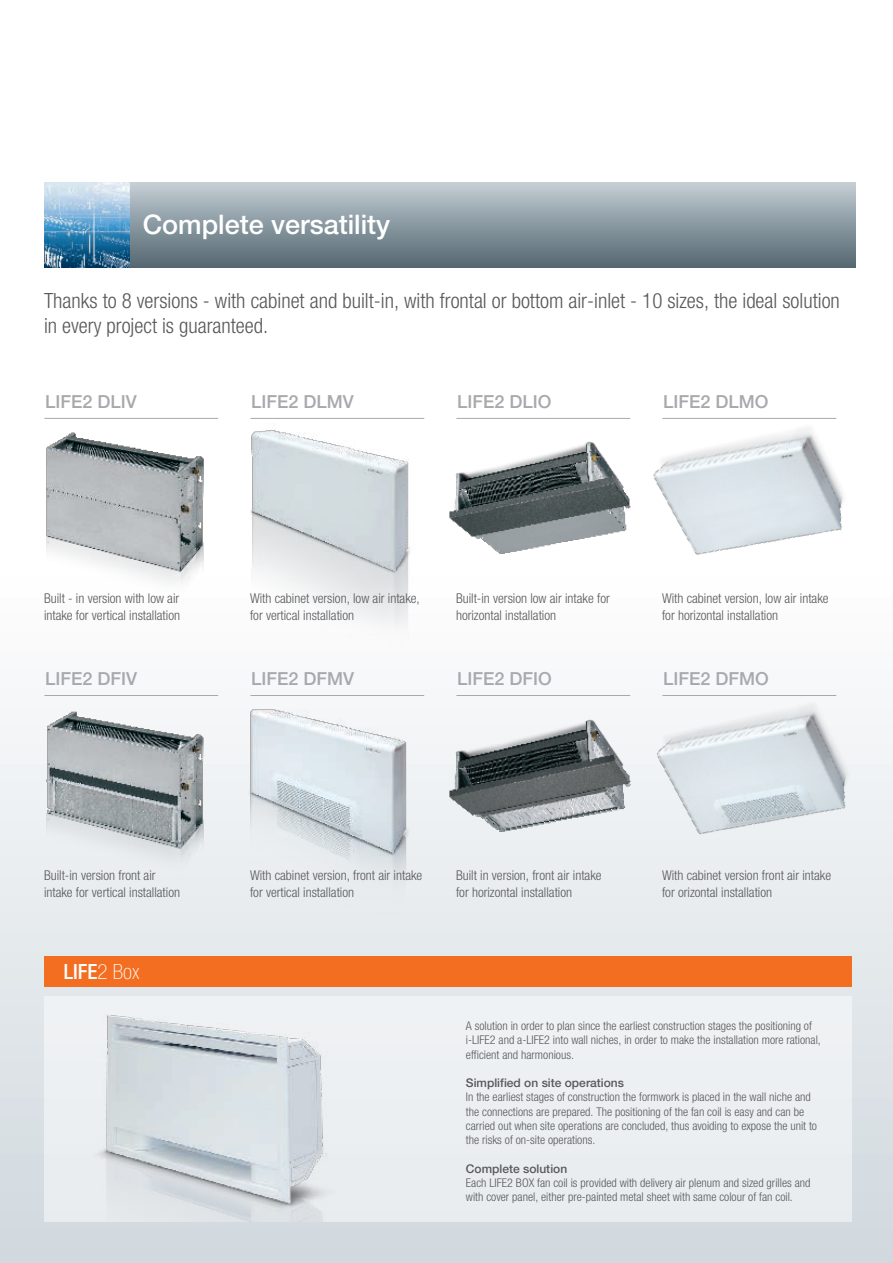
<style>
.page{position:relative;width:893px;height:1263px;background:#fff}
.page>*{position:absolute;margin:0;border:0;box-sizing:border-box;transform-origin:0 0}
.t1{font:500 27px "Helvetica Neue";color:#fff}
.t2{font:300 condensed 21px/25.5px "Helvetica Neue";color:#57585a}
.t3{font:500 condensed 21px "Helvetica Neue";color:#fff}
.t4{font:500 18px "Helvetica Neue";color:#a8a9ad}
.t5{font:300 condensed 13.5px/16.5px "Helvetica Neue";color:#57585a}
.t6{font:300 condensed 12px/14.2px "Helvetica Neue";color:#57585a}
.s1{font-weight:100}
.s2{font-weight:500;font-stretch:normal}
</style>
<div class="page">
<div style="left:0;top:565px;width:893px;height:698px;background:linear-gradient(to bottom,#fffeff,#d0d9de)"></div>
<div style="left:44px;top:996px;width:808px;height:226px;background:#eceff1"></div>
<div style="left:44px;top:183px;width:811px;height:85px;background:linear-gradient(to bottom,#c2ccd3,#52656f)"></div>
<img style="left:98px;top:1015px;width:230px;height:207px">
<img style="left:44px;top:183px;width:85px;height:85px">
<div style="left:44px;top:957px;width:808px;height:30px;background:#f36e21"></div>
<hr style="left:44px;top:418px;width:174px;height:1px;background:#a8a9ad">
<hr style="left:250px;top:418px;width:174px;height:1px;background:#a8a9ad">
<img style="left:30px;top:432px;width:190px;height:171px">
<img style="left:30px;top:700px;width:190px;height:180px">
<img style="left:234px;top:429px;width:186px;height:232px">
<hr style="left:44px;top:695px;width:174px;height:1px;background:#a8a9ad">
<hr style="left:250px;top:695px;width:174px;height:1px;background:#a8a9ad">
<img style="left:234px;top:701px;width:185px;height:214px">
<img style="left:430px;top:665px;width:221px;height:222px">
<img style="left:631px;top:665px;width:245px;height:219px">
<img style="left:651px;top:418px;width:222px;height:186px">
<img style="left:430px;top:418px;width:221px;height:190px">
<p class="t1" style="left:143px;top:208px;width:249px">Complete versatility</p>
<p class="t2" style="left:44px;top:287px;width:797px">Thanks to 8 versions - with cabinet and built-in, with frontal or bottom air-inlet - 10 sizes, the ideal solution in every project is guaranteed.</p>
<p class="t4" style="left:45px;top:391px;width:93px">LIFE2 DLIV</p>
<p class="t4" style="left:251px;top:391px;width:104px">LIFE2 DLMV</p>
<p class="t4" style="left:457px;top:391px;width:96px">LIFE2 DLIO</p>
<p class="t4" style="left:663px;top:391px;width:107px">LIFE2 DLMO</p>
<p class="t5" style="left:44px;top:590px;width:138px">Built - in version with low air intake for vertical installation</p>
<p class="t5" style="left:250px;top:590px;width:171px">With cabinet version, low air intake, for vertical installation</p>
<p class="t5" style="left:456px;top:590px;width:155px">Built-in version low air intake for horizontal installation</p>
<p class="t5" style="left:662px;top:590px;width:168px">With cabinet version, low air intake for horizontal installation</p>
<p class="t4" style="left:45px;top:668px;width:94px">LIFE2 DFIV</p>
<p class="t4" style="left:251px;top:668px;width:105px">LIFE2 DFMV</p>
<p class="t4" style="left:457px;top:668px;width:96px">LIFE2 DFIO</p>
<p class="t4" style="left:663px;top:668px;width:107px">LIFE2 DFMO</p>
<p class="t5" style="left:44px;top:867px;width:138px">Built-in version front air intake for vertical installation</p>
<p class="t5" style="left:250px;top:867px;width:174px">With cabinet version, front air intake for vertical installation</p>
<p class="t5" style="left:456px;top:867px;width:147px">Built in version, front air intake for horizontal installation</p>
<p class="t5" style="left:662px;top:867px;width:171px">With cabinet version front air intake for orizontal installation</p>
<p class="t3" style="left:64px;top:959px;width:77px">LIFE<span class="s1">2 Box</span></p>
<p class="t6" style="left:466px;top:1019px;width:356px">A solution in order to plan since the earliest construction stages the positioning of i-LIFE2 and a-LIFE2 into wall niches, in order to make the installation more rational, efficient and harmonious.</p>
<p class="t6" style="left:466px;top:1076px;width:353px"><span class="s2">Simplified on site operations<br></span>In the earliest stages of construction the formwork is placed in the wall niche and the connections are prepared. The positioning of the fan coil is easy and can be carried out when site operations are concluded, thus avoiding to expose the unit to the risks of on-site operations.</p>
<p class="t6" style="left:466px;top:1161px;width:346px"><span class="s2">Complete solution<br></span>Each LIFE2 BOX fan coil is provided with delivery air plenum and sized grilles and with cover panel, either pre-painted metal sheet with same colour of fan coil.</p>
</div>
